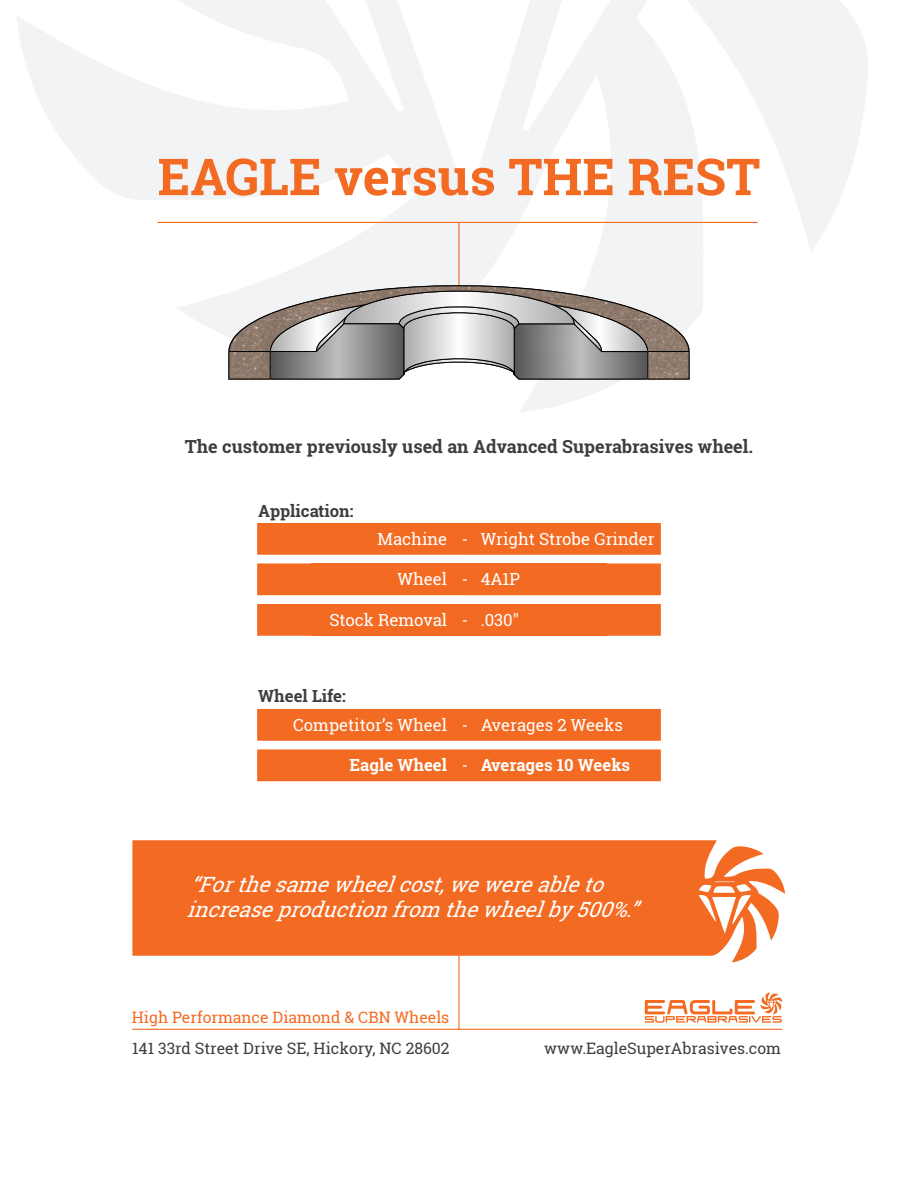
<style>
.page{position:relative;width:918px;height:1188px;background:#fff}
.page>*{position:absolute;margin:0;border:0;box-sizing:border-box;transform-origin:0 0}
.t1{font:700 51px "Roboto Slab";color:#f36b23}
.t2{font:italic 21px/25.2px "Roboto Slab";color:#fff}
.t3{font:700 18px "Roboto Slab";color:#3e3e3f}
.t4{font:16.8px "Roboto Slab";color:#fff}
.t5{font:700 16.8px "Roboto Slab";color:#fff}
.t6{font:700 16.8px "Roboto Slab";color:#3e3e3f}
.t7{font:15.75px "Roboto Slab";color:#3e3e3f}
.t8{font:15.75px "Roboto Slab";color:#f36b23}
.s1{font-weight:400}
</style>
<div class="page">
<svg style="left:17px;top:0;width:851px;height:412px"></svg>
<div style="left:257px;top:523px;width:404px;height:32px;background:#f36b23"></div>
<div style="left:257px;top:563px;width:404px;height:32px;background:#f36b23"></div>
<div style="left:257px;top:604px;width:404px;height:32px;background:#f36b23"></div>
<div style="left:257px;top:709px;width:404px;height:32px;background:#f36b23"></div>
<div style="left:257px;top:749px;width:404px;height:32px;background:#f36b23"></div>
<svg style="left:132px;top:840px;width:653px;height:122px;background:#f47b3c"></svg>
<svg style="left:645px;top:992px;width:138px;height:31px"></svg>
<hr style="left:132px;top:1029px;width:650px;height:1px;background:#f36b23">
<hr style="left:158px;top:222px;width:600px;height:1px;background:#f36b23">
<hr style="left:458px;top:953px;width:2px;height:76px;background:#f36b23">
<div style="left:311px;top:604px;width:152px;height:32px;background:#f36b23"></div>
<div style="left:311px;top:563px;width:152px;height:32px;background:#f36b23"></div>
<div style="left:463px;top:563px;width:144px;height:32px;background:#f36b23"></div>
<div style="left:463px;top:604px;width:144px;height:32px;background:#f36b23"></div>
<svg style="left:228px;top:221px;width:462px;height:164px"></svg>
<img style="left:231px;top:353px;width:38px;height:24px">
<div style="left:229px;top:351px;width:42px;height:28px;border:1px solid #000"></div>
<img style="left:649px;top:353px;width:38px;height:24px">
<div style="left:647px;top:351px;width:42px;height:28px;border:1px solid #000"></div>
<h1 class="t1" style="left:158px;top:142px;width:604px">EAGLE versus THE REST</h1>
<p class="t3" style="left:185px;top:434px;width:570px">The customer previously used an Advanced Superabrasives wheel.</p>
<p class="t6" style="left:258px;top:499px;width:97px">Application:</p>
<p class="t4" style="left:377px;top:527px;width:71px">Machine</p>
<p class="t4" style="left:398px;top:568px;width:51px">Wheel</p>
<p class="t4" style="left:329px;top:608px;width:119px">Stock Removal</p>
<p class="t4" style="left:462px;top:527px;width:195px">- Wright Strobe Grinder</p>
<p class="t4" style="left:462px;top:568px;width:60px">- 4A1P</p>
<p class="t4" style="left:462px;top:608px;width:59px">- .030"</p>
<p class="t6" style="left:258px;top:685px;width:89px">Wheel Life:</p>
<p class="t4" style="left:293px;top:713px;width:331px">Competitor’s Wheel - Averages 2 Weeks</p>
<p class="t5" style="left:350px;top:754px;width:282px">Eagle Wheel <span class="s1">-</span> Averages 10 Weeks</p>
<p class="t2" style="left:186px;top:871px;width:463px">“Forthesamewheelcost,wewereableto increaseproductionfrom thewheelby500%.”</p>
<p class="t8" style="left:132px;top:1007px;width:319px">High Performance Diamond &amp; CBN Wheels</p>
<p class="t7" style="left:132px;top:1037px;width:319px">141 33rd Street Drive SE, Hickory, NC 28602</p>
<p class="t7" style="left:544px;top:1037px;width:238px">www.EagleSuperAbrasives.com</p>
</div>
